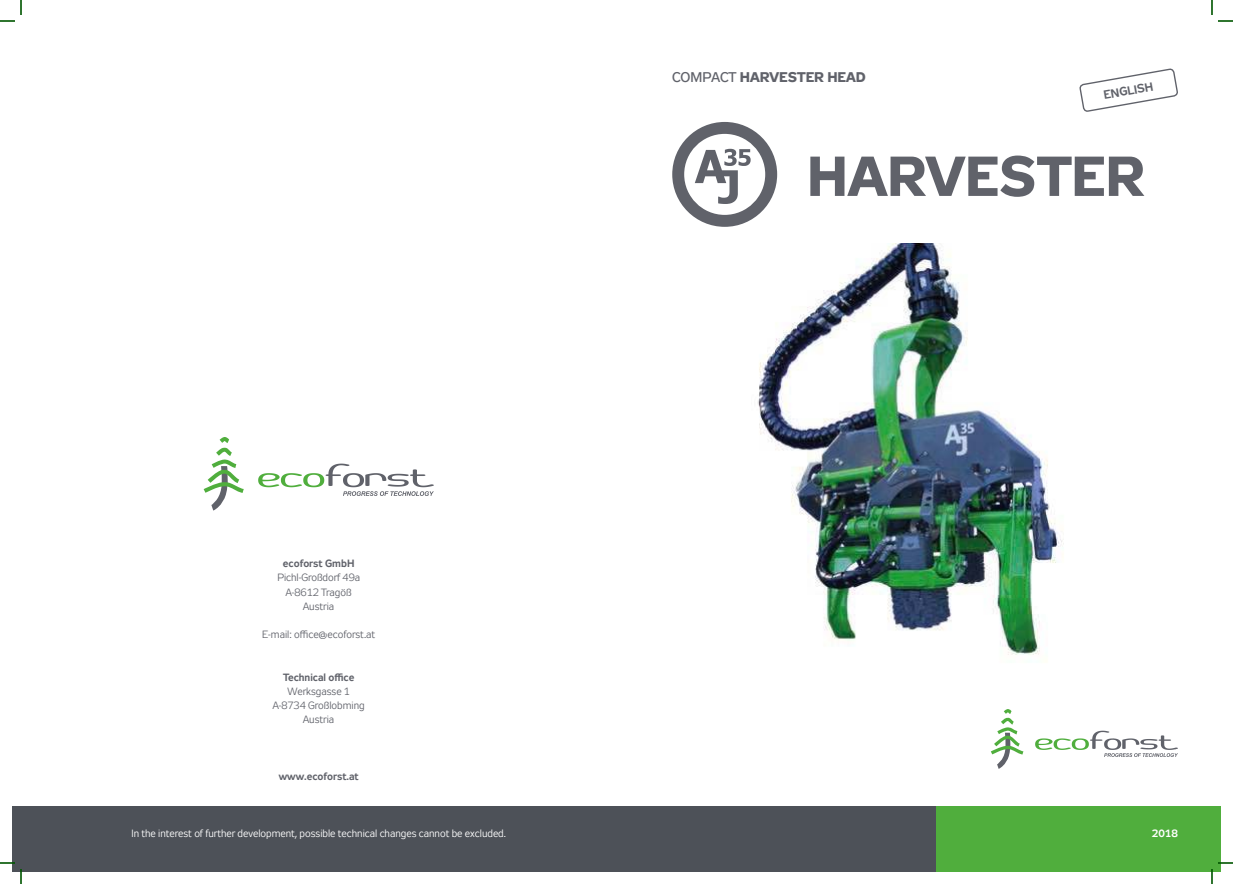
<style>
.page{position:relative;width:1233px;height:884px;background:#fff}
.page>*{position:absolute;margin:0;border:0;box-sizing:border-box;transform-origin:0 0}
.t1{font:700 56px "Zeppelin 32";letter-spacing:.005em;color:#60626a}
.t2{font:700 14px "Zeppelin 32";color:#60626a}
.t3{font:700 12px "Zeppelin 31";color:#60626a}
.t4{font:10.5px/14.2px "Zeppelin 31";color:#60626a;text-align:center}
.t5{font:10.5px "Zeppelin 31";color:#fff}
.t6{font:700 10.5px "Zeppelin 31";color:#60626a}
.t7{font:700 10.5px "Zeppelin 31";color:#fff}
.s1{font-weight:400}
</style>
<div class="page">
<div style="left:12px;top:806px;width:923px;height:65px;background:#4d5158"></div>
<div style="left:935px;top:806px;width:285px;height:65px;background:#50ae3d"></div>
<svg style="left:1035px;top:731px;width:143px;height:26px"></svg>
<svg style="left:991px;top:709px;width:32px;height:60px"></svg>
<svg style="left:258px;top:464px;width:176px;height:32px"></svg>
<svg style="left:204px;top:437px;width:40px;height:74px"></svg>
<img style="left:757px;top:244px;width:307px;height:411px">
<svg style="left:672px;top:122px;width:105px;height:105px"></svg>
<svg style="left:1079px;top:69px;width:98px;height:43px"></svg>
<svg style="left:1218px;top:20px;width:15px;height:2px"></svg>
<svg style="left:1218px;top:862px;width:15px;height:2px"></svg>
<svg style="left:0;top:0;width:22px;height:22px"></svg>
<svg style="left:0;top:862px;width:22px;height:22px"></svg>
<svg style="left:1211px;top:0;width:1px;height:15px"></svg>
<svg style="left:1211px;top:869px;width:1px;height:15px"></svg>
<p class="t6" style="left:283px;top:560px;width:73px">ecoforst GmbH</p>
<p class="t4" style="left:277px;top:572px;width:84px">Pichl-Großdorf 49a<br>A-8612 Tragöß<br>Austria</p>
<p class="t4" style="left:262px;top:628px;width:114px">E-mail: office@ecoforst.at</p>
<p class="t6" style="left:283px;top:671px;width:73px">Technical office</p>
<p class="t4" style="left:273px;top:685px;width:93px">Werksgasse 1<br>A-8734 Großlobming<br>Austria</p>
<p class="t6" style="left:279px;top:772px;width:81px">www.ecoforst.at</p>
<p class="t5" style="left:131px;top:827px;width:376px">In the interest of further development, possible technical changes cannot be excluded.</p>
<h2 class="t2" style="left:672px;top:69px;width:195px"><span class="s1">COMPACT</span> HARVESTER HEAD</h2>
<p class="t3" style="left:1103px;top:90px;width:52px;rotate:-10deg">ENGLISH</p>
<h1 class="t1" style="left:807px;top:144px;width:340px">HARVESTER</h1>
<p class="t7" style="left:1151px;top:829px;width:28px">2018</p>
</div>
